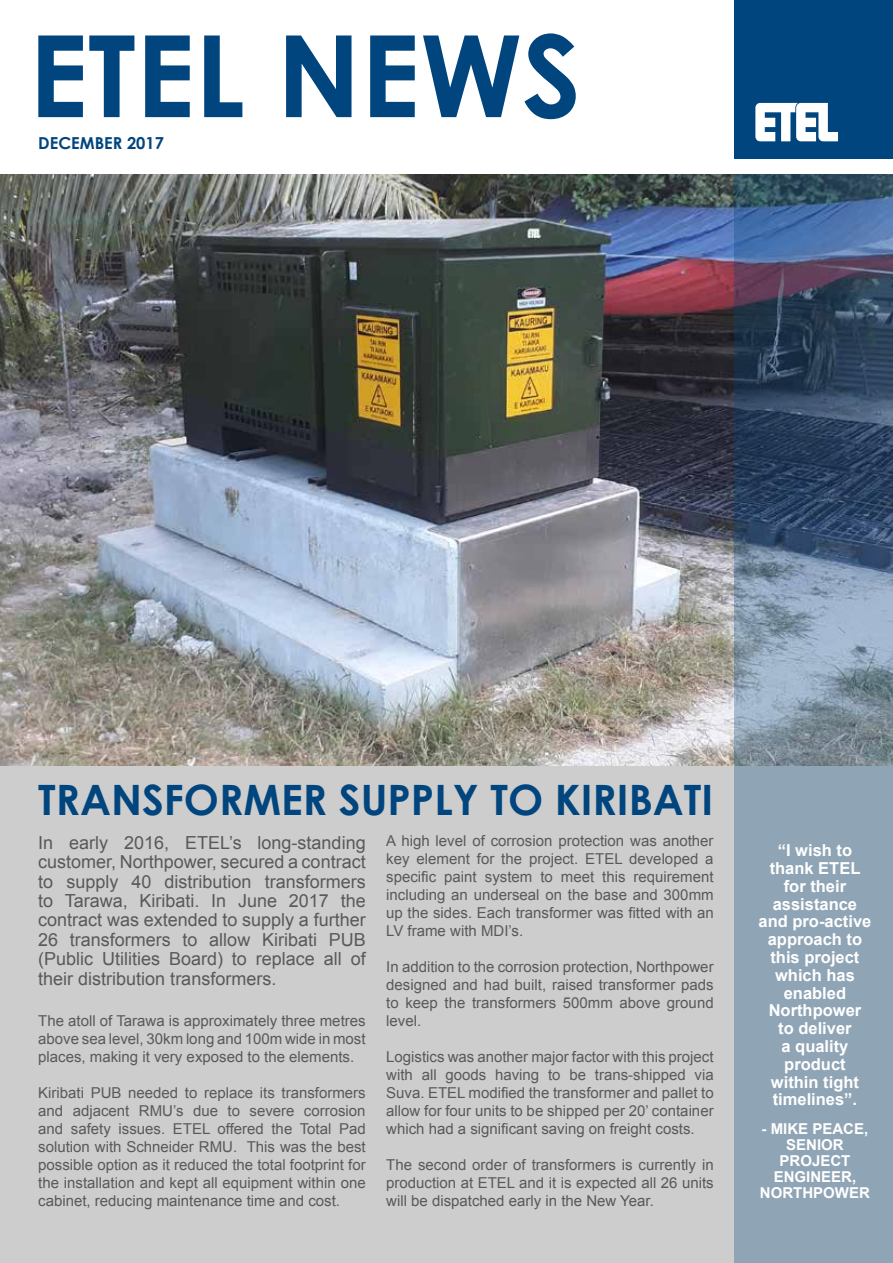
<style>
.page{position:relative;width:893px;height:1263px;background:#fff}
.page>*{position:absolute;margin:0;border:0;box-sizing:border-box;transform-origin:0 0}
.t1{font:700 113.7px "Century Gothic";color:#00457e}
.t2{font:700 41.85px "Century Gothic";color:#00457e}
.t3{font:18px/19.4px "Arial";color:#58595b;text-align:justify}
.t4{font:700 16.5px/17.9px "Arial";color:#fff;text-align:center}
.t5{font:700 16.5px "Century Gothic";color:#00457e}
.t6{font:15px/18px "Arial";color:#58595b;text-align:justify}
.t7{font:700 15px/16.2px "Arial";color:#fff;text-align:center}
</style>
<div class="page">
<div style="left:0;top:765px;width:734px;height:498px;background:#cdcdcd"></div>
<div style="left:734px;top:0;width:159px;height:159px;background:#00457e"></div>
<svg style="left:755px;top:103px;width:83px;height:38px"></svg>
<img style="left:0;top:174px;width:734px;height:591px">
<svg style="left:734px;top:174px;width:159px;height:1089px;background:#6e8399"></svg>
<svg style="left:480px;top:345px;width:12px;height:95px"></svg>
<h1 class="t1" style="left:29px;top:-10px;width:554px">ETEL NEWS</h1>
<p class="t5" style="left:38px;top:131px;width:127px">DECEMBER 2017</p>
<h2 class="t2" style="left:38px;top:768px;width:676px">TRANSFORMER SUPPLY TO KIRIBATI</h2>
<p class="t6" style="left:386px;top:832px;width:329px">A high level of corrosion protection was another key element for the project. ETEL developed a specific paint system to meet this requirement including an underseal on the base and 300mm up the sides. Each transformer was fitted with an LV frame with MDI’s.</p>
<p class="t6" style="left:386px;top:958px;width:329px">In addition to the corrosion protection, Northpower designed and had built, raised transformer pads to keep the transformers 500mm above ground level.</p>
<p class="t6" style="left:386px;top:1048px;width:329px">Logistics was another major factor with this project with all goods having to be trans-shipped via Suva. ETEL modified the transformer and pallet to allow for four units to be shipped per 20’ container which had a significant saving on freight costs.</p>
<p class="t6" style="left:386px;top:1156px;width:329px">The second order of transformers is currently in production at ETEL and it is expected all 26 units will be dispatched early in the New Year.</p>
<p class="t3" style="left:38px;top:833px;width:329px">In early 2016, ETEL’s long-standing customer, Northpower, secured a contract to supply 40 distribution transformers to Tarawa, Kiribati. In June 2017 the contract was extended to supply a further 26 transformers to allow Kiribati PUB (Public Utilities Board) to replace all of their distribution transformers.</p>
<p class="t6" style="left:38px;top:1012px;width:329px">The atoll of Tarawa is approximately three metres above sea level, 30km long and 100m wide in most places, making it very exposed to the elements.</p>
<p class="t6" style="left:38px;top:1084px;width:329px">Kiribati PUB needed to replace its transformers and adjacent RMU’s due to severe corrosion and safety issues. ETEL offered the Total Pad solution with Schneider RMU. This was the best possible option as it reduced the total footprint for the installation and kept all equipment within one cabinet, reducing maintenance time and cost.</p>
<p class="t4" style="left:758px;top:842px;width:114px">“I wish to thank ETEL for their assistance and pro-active approach to this project which has enabled<br>Northpower<br>to deliver<br>a quality product within tight timelines”.</p>
<p class="t7" style="left:760px;top:1121px;width:111px">- MIKE PEACE,<br>SENIOR<br>PROJECT<br>ENGINEER,<br>NORTHPOWER</p>
</div>
